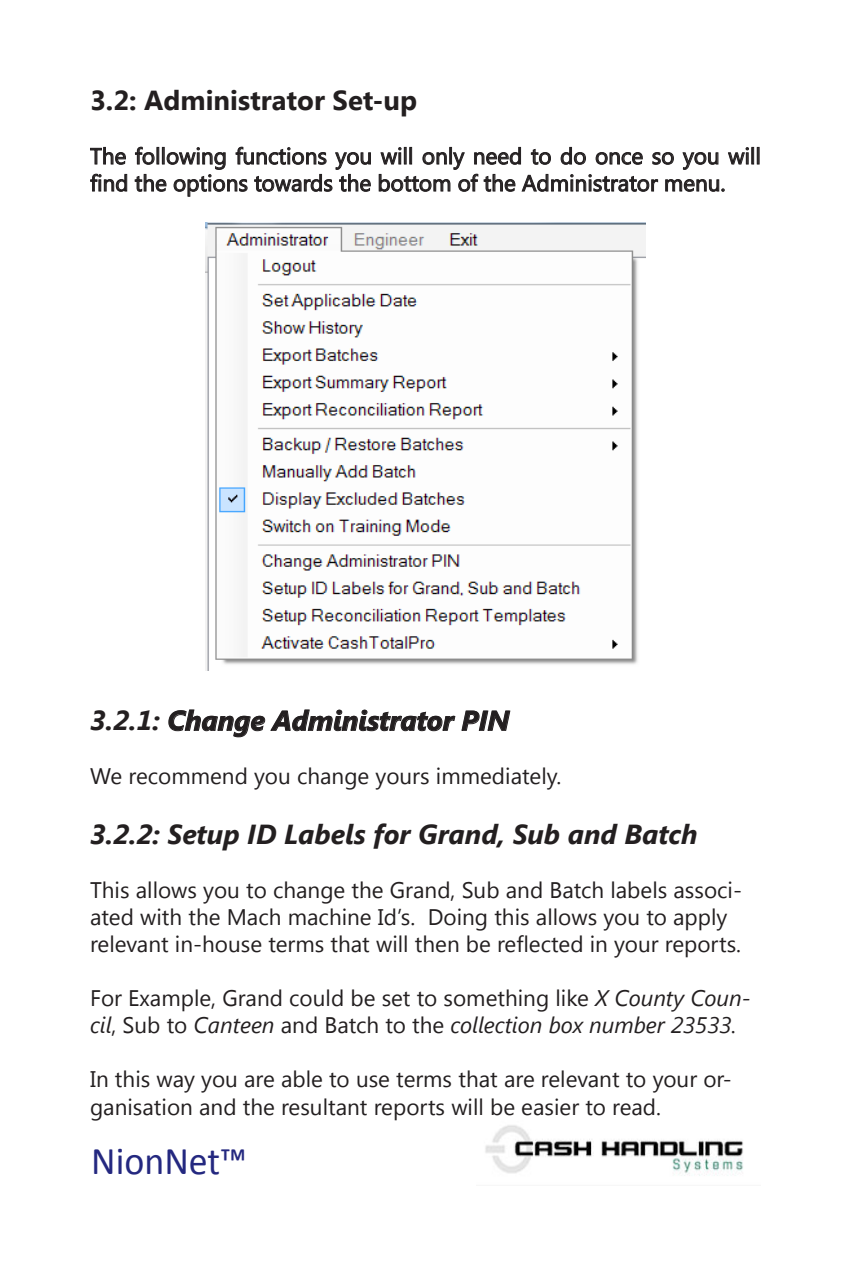
<style>
.page{position:relative;width:851px;height:1276px;background:#fff}
.page>*{position:absolute;margin:0;border:0;box-sizing:border-box;transform-origin:0 0}
.t1{font:39.25px "Calibri";color:#242880;scale:.96 1}
.Heading_3{font:italic 700 27.5px "Segoe UI";color:#231f20}
.Heading_2{font:700 27.5px "Segoe UI";color:#231f20}
.t2{font:22.5px/27px "Segoe UI";color:#231f20}
.s1{font-style:italic}
</style>
<div class="page">
<img style="left:485px;top:1125px;width:258px;height:51px">
<svg style="left:90px;top:146px;width:36px;height:19px"></svg>
<svg style="left:90px;top:173px;width:38px;height:19px"></svg>
<svg style="left:134px;top:146px;width:237px;height:51px"></svg>
<svg style="left:378px;top:146px;width:381px;height:46px"></svg>
<img style="left:206px;top:223px;width:439px;height:447px">
<svg style="left:168px;top:709px;width:343px;height:29px"></svg>
<p class="Heading_2" style="left:90px;top:81px;width:328px">3.2: Administrator Set-up</p>
<p class="t2" style="left:90px;top:142px;width:672px">The following functions you will only need to do once so you will find the options towards the bottom of the Administrator menu.</p>
<p class="Heading_3" style="left:90px;top:701px;width:421px">3.2.1: Change Administrator PIN</p>
<p class="t2" style="left:90px;top:762px;width:472px">We recommend you change yours immediately.</p>
<p class="Heading_3" style="left:90px;top:815px;width:609px">3.2.2: Setup ID Labels for Grand, Sub and Batch</p>
<p class="t2" style="left:90px;top:876px;width:653px">This allows you to change the Grand, Sub and Batch labels associ&shy;ated with the Mach machine Id’s. Doing this allows you to apply relevant in-house terms that will then be reflected in your reports.</p>
<p class="t2" style="left:90px;top:984px;width:662px">For Example, Grand could be set to something like <span class="s1">X County Coun&shy;cil</span>, Sub to <span class="s1">Canteen</span> and Batch to the <span class="s1">collection box number 23533.</span></p>
<p class="t2" style="left:90px;top:1065px;width:643px">In this way you are able to use terms that are relevant to your or&shy;ganisation and the resultant reports will be easier to read.</p>
<h1 class="t1" style="left:91px;top:1136px;width:164px">NionNet™</h1>
</div>
